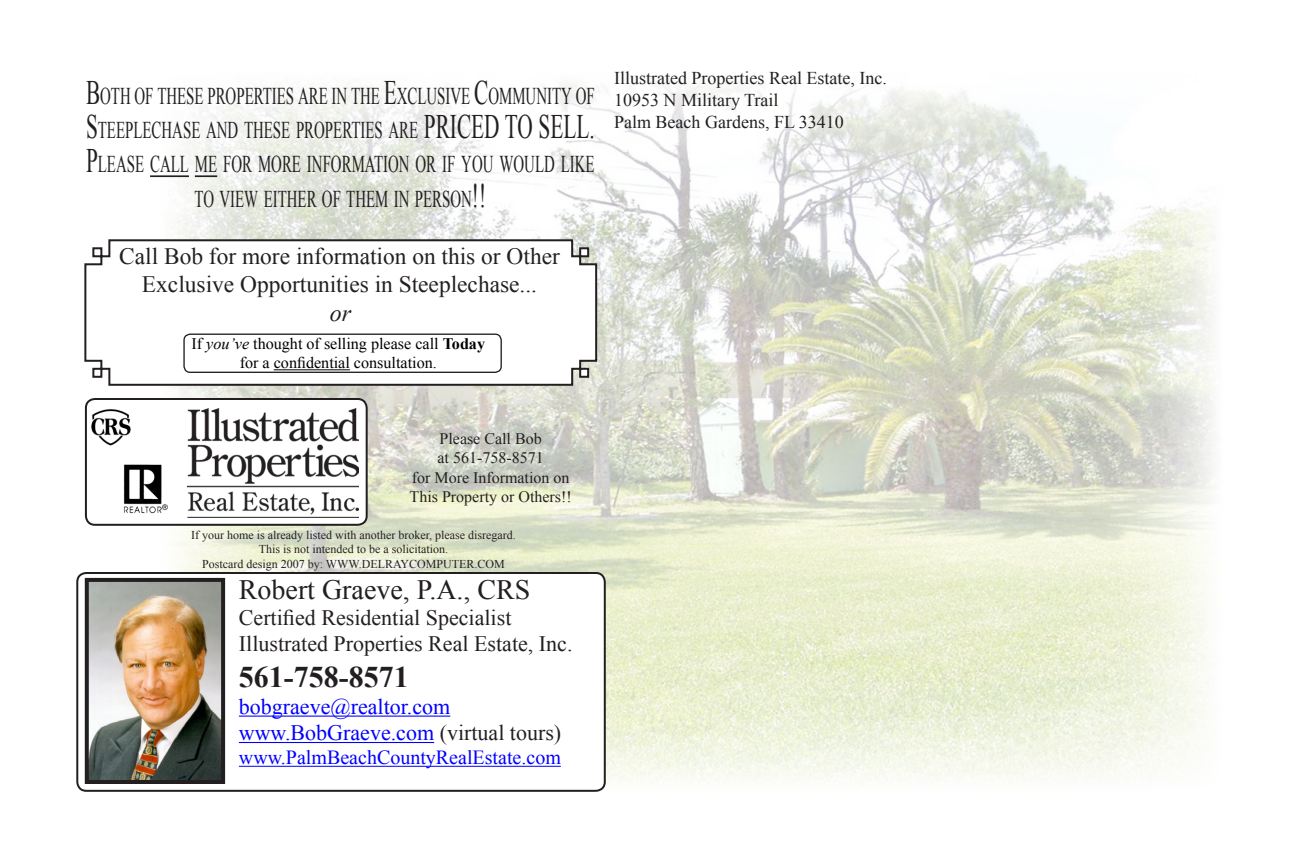
<style>
.page{position:relative;width:1296px;height:864px;background:#fff}
.page>*{position:absolute;margin:0;border:0;box-sizing:border-box;transform-origin:0 0}
.t1{font:34.4px "Times New Roman";color:#231f20;scale:.62 1}
.t2{font:700 30px "Times New Roman";color:#231f20}
.t3{font:28px "Times New Roman";color:#231f20}
.t4{font:24px/34.4px "Times New Roman";color:#231f20;scale:.62 1}
.t5{font:italic 24px "Times New Roman";color:#231f20}
.t6{font:23.4px/28.8px "Times New Roman";color:#231f20;text-align:center}
.t7{font:22px "Times New Roman";color:#231f20}
.t8{font:22px "Times New Roman";color:#00f}
.t9{font:20px "Times New Roman";color:#00f}
.t10{font:18px "Times New Roman";color:#231f20}
.t11{font:16.2px/19.4px "Times New Roman";color:#000;text-align:center}
.t12{font:16px "Times New Roman";color:#231f20}
.t13{font:12px "Times New Roman";color:#231f20}
.s1{font-size:34.4px}
.s2{font-style:italic}
.s3{font-weight:700}
.s4{color:#231f20}
</style>
<div class="page">
<img style="left:160px;top:84px;width:1054px;height:705px">
<div style="left:77px;top:573px;width:528px;height:218px;background:#fff;border-radius:9px"></div>
<div style="left:76px;top:572px;width:530px;height:220px;border:2px solid #231f20;border-radius:9px"></div>
<hr style="left:239px;top:716px;width:211px;height:1px;background:#00f">
<hr style="left:239px;top:742px;width:195px;height:1px;background:#00f">
<hr style="left:239px;top:766px;width:322px;height:1px;background:#00f">
<img style="left:90px;top:583px;width:130px;height:196px">
<div style="left:85px;top:578px;width:140px;height:206px;border:4px solid #231f20"></div>
<div style="left:86px;top:399px;width:281px;height:126px;background:#fff;border-radius:9px"></div>
<div style="left:85px;top:398px;width:283px;height:128px;border:2px solid #231f20;border-radius:9px"></div>
<img style="left:123px;top:464px;width:45px;height:50px">
<img style="left:91px;top:409px;width:40px;height:37px">
<img style="left:188px;top:409px;width:171px;height:108px">
<svg style="left:84px;top:238px;width:514px;height:149px"></svg>
<div style="left:184px;top:334px;width:317px;height:38px;background:#fff;border-radius:6px"></div>
<div style="left:183px;top:334px;width:319px;height:39px;border:1px solid #231f20;border-radius:6px"></div>
<hr style="left:274px;top:369px;width:76px;height:1px;background:#000">
<hr style="left:150px;top:175px;width:39px;height:2px;background:#231f20">
<hr style="left:195px;top:175px;width:22px;height:2px;background:#231f20">
<p class="t4" style="left:86px;top:78px;width:822px"><span class="s1">B</span>oth of these properties are in the <span class="s1">E</span>xclusive <span class="s1">C</span>ommunity of<br><span class="s1">S</span> teeplechase and these properties are <span class="s1">PRICED</span></p>
<p class="t1" style="left:505px;top:104px;width:146px">TOSELL.</p>
<p class="t4" style="left:86px;top:147px;width:822px;text-align:center"><span class="s1">P</span>lease call me for more information or if you would like to view either of them in person<span class="s1">!!</span></p>
<p class="t6" style="left:119px;top:241px;width:442px">Call Bob for more information on this or Other<br>Exclusive Opportunities in Steeplechase...</p>
<p class="t5" style="left:330px;top:297px;width:23px">or</p>
<p class="t11" style="left:191px;top:333px;width:295px">If <span class="s2">you’ve</span> thought of selling please call <span class="s3">Today </span>for a confidential consultation.</p>
<p class="t10" style="left:614px;top:66px;width:274px">Illustrated Properties Real Estate, Inc.</p>
<p class="t10" style="left:614px;top:88px;width:166px">10953 N Military Trail</p>
<p class="t10" style="left:614px;top:110px;width:231px">Palm Beach Gardens, FL 33410</p>
<p class="t12" style="left:440px;top:428px;width:104px">Please Call Bob</p>
<p class="t12" style="left:438px;top:447px;width:108px">at 561-758-8571</p>
<p class="t12" style="left:412px;top:466px;width:159px">for More Information on</p>
<p class="t12" style="left:410px;top:486px;width:164px">This Property or Others!!</p>
<p class="t13" style="left:191px;top:527px;width:326px">If your home is already listed with another broker, please disregard.</p>
<p class="t13" style="left:259px;top:541px;width:191px">This is not intended to be a solicitation.</p>
<p class="t13" style="left:202px;top:556px;width:304px">Postcard design 2007 by: WWW.DELRAYCOMPUTER.COM</p>
<p class="t3" style="left:239px;top:570px;width:293px">Robert Graeve, P.A., CRS</p>
<p class="t7" style="left:239px;top:603px;width:274px">Certified Residential Specialist</p>
<p class="t7" style="left:239px;top:629px;width:335px">Illustrated Properties Real Estate, Inc.</p>
<p class="t2" style="left:239px;top:657px;width:171px">561-758-8571</p>
<p class="t8" style="left:239px;top:692px;width:213px">bobgraeve@realtor.com</p>
<p class="t8" style="left:239px;top:718px;width:324px">www.BobGraeve.com <span class="s4">(virtual tours)</span></p>
<p class="t9" style="left:239px;top:744px;width:324px">www.PalmBeachCountyRealEstate.com</p>
</div>
